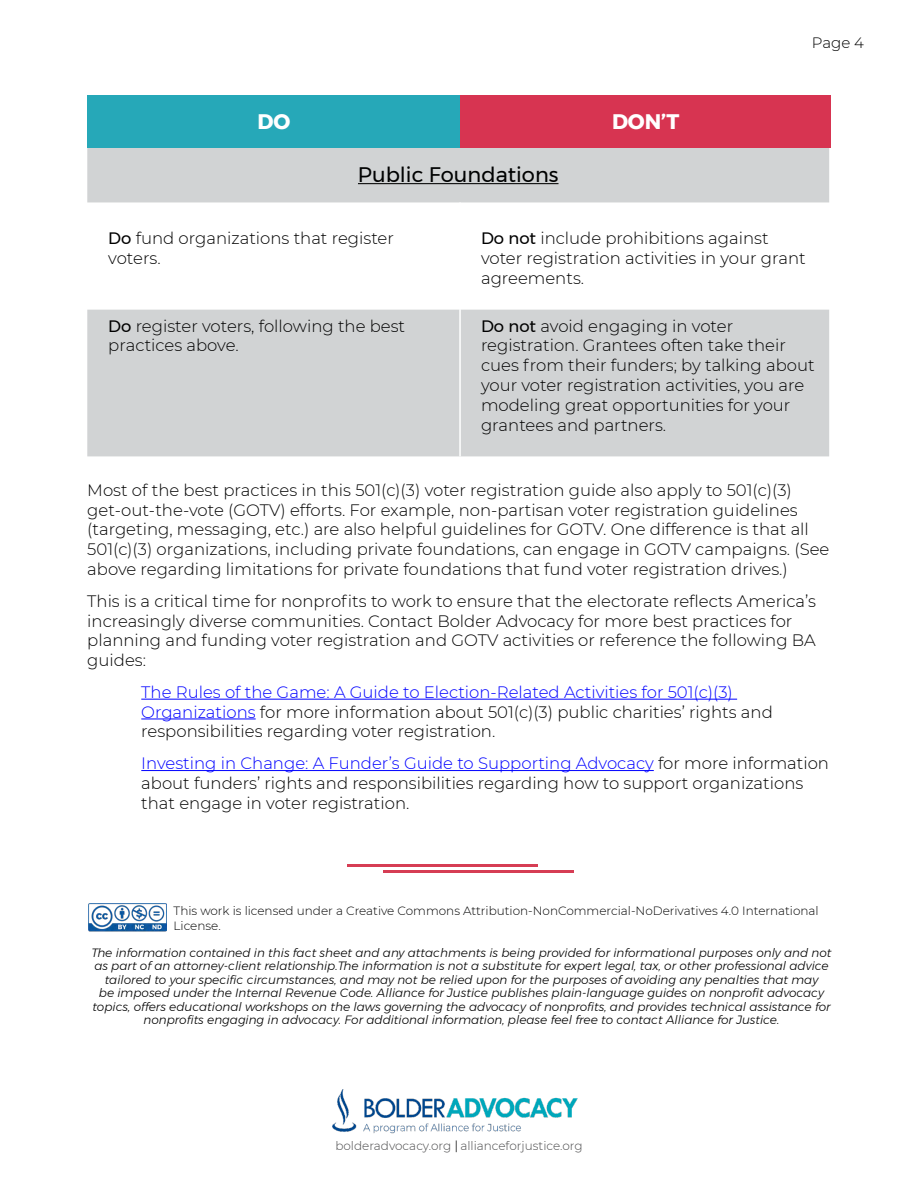
<style>
.page{position:relative;width:918px;height:1188px;background:#fff}
.page>*{position:absolute;margin:0;border:0;box-sizing:border-box;transform-origin:0 0}
.t1{font:21px "Montserrat";color:#000101}
.t2{font:700 21px "Montserrat";color:#fff}
.t3{font:300 16.5px/19.8px "Montserrat";color:#000}
.t4{font:300 15px "Montserrat";color:#000}
.t5{font:italic 300 12px/13.5px "Montserrat";color:#000;text-align:center}
.t6{font:300 12px/14.4px "Montserrat";color:#000}
.t7{font:300 12px "Montserrat";color:#4a4a4b}
.s1{font-weight:400}
.s2{color:#00f}
</style>
<div class="page">
<svg style="left:456px;top:1140px;width:1px;height:12px"></svg>
<img style="left:333px;top:1089px;width:245px;height:45px">
<hr style="left:141px;top:699px;width:596px;height:1px;background:#00f">
<hr style="left:141px;top:719px;width:115px;height:1px;background:#00f">
<hr style="left:141px;top:770px;width:513px;height:1px;background:#00f">
<svg style="left:87px;top:148px;width:742px;height:308px;fill:#d1d3d4"></svg>
<hr style="left:459px;top:202px;width:2px;height:108px;background:#fff">
<hr style="left:459px;top:310px;width:2px;height:146px;background:#fff">
<hr style="left:358px;top:183px;width:201px;height:1px;background:#000101">
<div style="left:87px;top:95px;width:374px;height:53px;background:#26a8b8"></div>
<div style="left:461px;top:95px;width:370px;height:53px;background:#d73451"></div>
<img style="left:89px;top:904px;width:78px;height:27px">
<hr style="left:347px;top:864px;width:191px;height:3px;background:#d63d54">
<hr style="left:383px;top:870px;width:191px;height:3px;background:#d63d54">
<p class="t2" style="left:258px;top:105px;width:34px">DO</p>
<p class="t2" style="left:612px;top:105px;width:69px">DON’T</p>
<p class="t1" style="left:358px;top:159px;width:202px">Public Foundations</p>
<p class="t4" style="left:812px;top:32px;width:54px">Page 4</p>
<p class="t3" style="left:108px;top:228px;width:287px"><span class="s1">Do</span> fund organizations that register voters.</p>
<p class="t3" style="left:481px;top:228px;width:326px"><span class="s1">Do not</span> include prohibitions against voter registration activities in your grant agreements.</p>
<p class="t3" style="left:108px;top:315px;width:298px"><span class="s1">Do</span> register voters, following the best practices above.</p>
<p class="t3" style="left:481px;top:315px;width:335px"><span class="s1">Do not</span> avoid engaging in voter registration. Grantees often take their cues from their funders; by talking about your voter registration activities, you are modeling great opportunities for your grantees and partners.</p>
<p class="t3" style="left:87px;top:479px;width:744px">Most of the best practices in this 501(c)(3) voter registration guide also apply to 501(c)(3) get-out-the-vote (GOTV) efforts. For example, non-partisan voter registration guidelines (targeting, messaging, etc.) are also helpful guidelines for GOTV. One difference is that all 501(c)(3) organizations, including private foundations, can engage in GOTV campaigns. (See above regarding limitations for private foundations that fund voter registration drives.)</p>
<p class="t3" style="left:87px;top:590px;width:730px">This is a critical time for nonprofits to work to ensure that the electorate reflects America’s increasingly diverse communities. Contact Bolder Advocacy for more best practices for planning and funding voter registration and GOTV activities or reference the following BA guides:</p>
<p class="t3" style="left:141px;top:682px;width:633px"><span class="s2">The Rules of the Game: A Guide to Election-Related Activities for 501(c)(3)<br>Organizations</span> for more information about 501(c)(3) public charities’ rights and responsibilities regarding voter registration.</p>
<p class="t3" style="left:141px;top:753px;width:689px"><span class="s2">Investing in Change: A Funder’s Guide to Supporting Advocacy</span> for more information about funders’ rights and responsibilities regarding how to support organizations that engage in voter registration.</p>
<p class="t6" style="left:174px;top:903px;width:647px">This work is licensed under a Creative Commons Attribution-NonCommercial-NoDerivatives 4.0 International<br>License.</p>
<p class="t5" style="left:91px;top:945px;width:742px">The information contained in this fact sheet and any attachments is being provided for informational purposes only and not as part of an attorney-client relationship.The information is not a substitute for expert legal, tax, or other professional advice tailored to your specific circumstances, and may not be relied upon for the purposes of avoiding any penalties that may<br>be imposed under the Internal Revenue Code. Alliance for Justice publishes plain-language guides on nonprofit advocacy topics, offers educational workshops on the laws governing the advocacy of nonprofits, and provides technical assistance for nonprofits engaging in advocacy. For additional information, please feel free to contact Alliance for Justice.</p>
<p class="t7" style="left:335px;top:1138px;width:249px">bolderadvocacy.org allianceforjustice.org</p>
</div>
